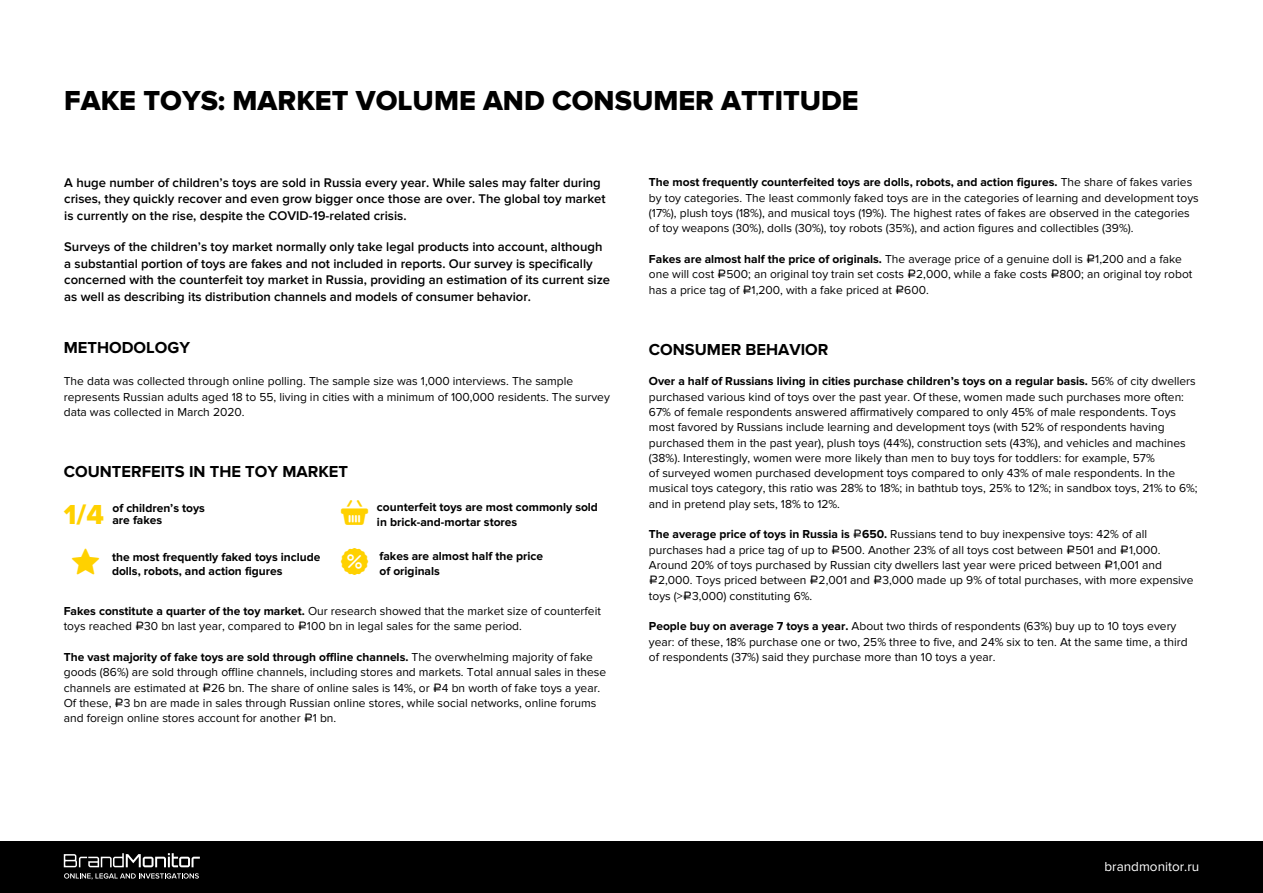
<style>
.page{position:relative;width:1263px;height:893px;background:#fff}
.page>*{position:absolute;margin:0;border:0;box-sizing:border-box;transform-origin:0 0}
.t1{font:28.5px "Proxima Nova Extrabld";color:#000}
.t2{font:28.5px "Proxima Nova Extrabld";color:#ffd100}
.t3{font:700 16.5px "Proxima Nova";color:#000}
.t4{font:13.5px "Proxima Nova";color:#fff}
.t5{font:600 13.05px/16.5px "Proxima Nova";color:#000}
.t6{font:12px/15.3px "Proxima Nova";color:#000}
.t7{font:700 12px/14.4px "Proxima Nova";color:#000}
.s1{font-weight:700}
.s2{font-family:"ALS Rubl"}
</style>
<div class="page">
<div style="left:0;top:841px;width:1263px;height:52px;background:#000"></div>
<svg style="left:64px;top:853px;width:136px;height:14px"></svg>
<svg style="left:64px;top:873px;width:135px;height:6px"></svg>
<h1 class="t1" style="left:64px;top:84px;width:796px">FAKE TOYS: MARKET VOLUME AND CONSUMER ATTITUDE</h1>
<p class="t5" style="left:64px;top:174px;width:543px">A huge number of children’s toys are sold in Russia every year. While sales may falter during crises, they quickly recover and even grow bigger once those are over. The global toy market is currently on the rise, despite the COVID-19-related crisis.</p>
<p class="t5" style="left:64px;top:239px;width:547px">Surveys of the children’s toy market normally only take legal products into account, although a substantial portion of toys are fakes and not included in reports. Our survey is specifically concerned with the counterfeit toy market in Russia, providing an estimation of its current size as well as describing its distribution channels and models of consumer behavior.</p>
<h2 class="t3" style="left:64px;top:338px;width:128px">METHODOLOGY</h2>
<p class="t6" style="left:64px;top:374px;width:548px">The data was collected through online polling. The sample size was 1,000 interviews. The sample represents Russian adults aged 18 to 55, living in cities with a minimum of 100,000 residents. The survey data was collected in March 2020.</p>
<h2 class="t3" style="left:64px;top:462px;width:286px">COUNTERFEITS IN THE TOY MARKET</h2>
<h1 class="t2" style="left:64px;top:498px;width:42px">1/4</h1>
<p class="t7" style="left:112px;top:503px;width:94px;line-height:12px">of children’s toys are fakes</p>
<p class="t7" style="left:377px;top:500px;width:223px">counterfeit toys are most commonly sold in brick-and-mortar stores</p>
<p class="t7" style="left:379px;top:549px;width:165px">fakes are almost half the price of originals</p>
<p class="t7" style="left:112px;top:550px;width:210px">the most frequently faked toys include dolls, robots, and action figures</p>
<p class="t6" style="left:64px;top:603px;width:539px"><span class="s1">Fakes constitute a quarter of the toy market.</span> Our research showed that the market size of counterfeit toys reached <span class="s2">A</span>30 bn last year, compared to <span class="s2">A</span>100 bn in legal sales for the same period.</p>
<p class="t6" style="left:64px;top:649px;width:544px"><span class="s1">The vast majority of fake toys are sold through offline channels.</span> The overwhelming majority of fake goods (86%) are sold through offline channels, including stores and markets. Total annual sales in these channels are estimated at <span class="s2">A</span>26 bn. The share of online sales is 14%, or <span class="s2">A</span>4 bn worth of fake toys a year.<br>Of these, <span class="s2">A</span>3 bn are made in sales through Russian online stores, while social networks, online forums and foreign online stores account for another <span class="s2">A</span>1 bn.</p>
<p class="t6" style="left:649px;top:175px;width:551px"><span class="s1">The most frequently counterfeited toys are dolls, robots, and action figures.</span> The share of fakes varies by toy categories. The least commonly faked toys are in the categories of learning and development toys (17%), plush toys (18%), and musical toys (19%). The highest rates of fakes are observed in the categories of toy weapons (30%), dolls (30%), toy robots (35%), and action figures and collectibles (39%).</p>
<p class="t6" style="left:649px;top:251px;width:545px"><span class="s1">Fakes are almost half the price of originals.</span> The average price of a genuine doll is <span class="s2">A</span>1,200 and a fake one will cost <span class="s2">A</span>500; an original toy train set costs <span class="s2">A</span>2,000, while a fake costs <span class="s2">A</span>800; an original toy robot has a price tag of <span class="s2">A</span>1,200, with a fake priced at <span class="s2">A</span>600.</p>
<h2 class="t3" style="left:649px;top:340px;width:181px">CONSUMER BEHAVIOR</h2>
<p class="t6" style="left:649px;top:374px;width:550px"><span class="s1">Over a half of Russians living in cities purchase children’s toys on a regular basis.</span> 56% of city dwellers purchased various kind of toys over the past year. Of these, women made such purchases more often:<br>67% of female respondents answered affirmatively compared to only 45% of male respondents. Toys most favored by Russians include learning and development toys (with 52% of respondents having purchased them in the past year), plush toys (44%), construction sets (43%), and vehicles and machines (38%). Interestingly, women were more likely than men to buy toys for toddlers: for example, 57%<br>of surveyed women purchased development toys compared to only 43% of male respondents. In the musical toys category, this ratio was 28% to 18%; in bathtub toys, 25% to 12%; in sandbox toys, 21% to 6%; and in pretend play sets, 18% to 12%.</p>
<p class="t6" style="left:649px;top:527px;width:546px"><span class="s1">The average price of toys in Russia is</span> <span class="s2">A</span><span class="s1">650.</span> Russians tend to buy inexpensive toys: 42% of all purchases had a price tag of up to <span class="s2">A</span>500. Another 23% of all toys cost between <span class="s2">A</span>501 and <span class="s2">A</span>1,000.<br>Around 20% of toys purchased by Russian city dwellers last year were priced between <span class="s2">A</span>1,001 and <span class="s2">A</span>2,000. Toys priced between <span class="s2">A</span>2,001 and <span class="s2">A</span>3,000 made up 9% of total purchases, with more expensive toys (&gt;<span class="s2">A</span>3,000) constituting 6%.</p>
<p class="t6" style="left:649px;top:619px;width:540px"><span class="s1">People buy on average 7 toys a year.</span> About two thirds of respondents (63%) buy up to 10 toys every year: of these, 18% purchase one or two, 25% three to five, and 24% six to ten. At the same time, a third of respondents (37%) said they purchase more than 10 toys a year.</p>
<p class="t4" style="left:1104px;top:859px;width:96px">brandmonitor.ru</p>
</div>
